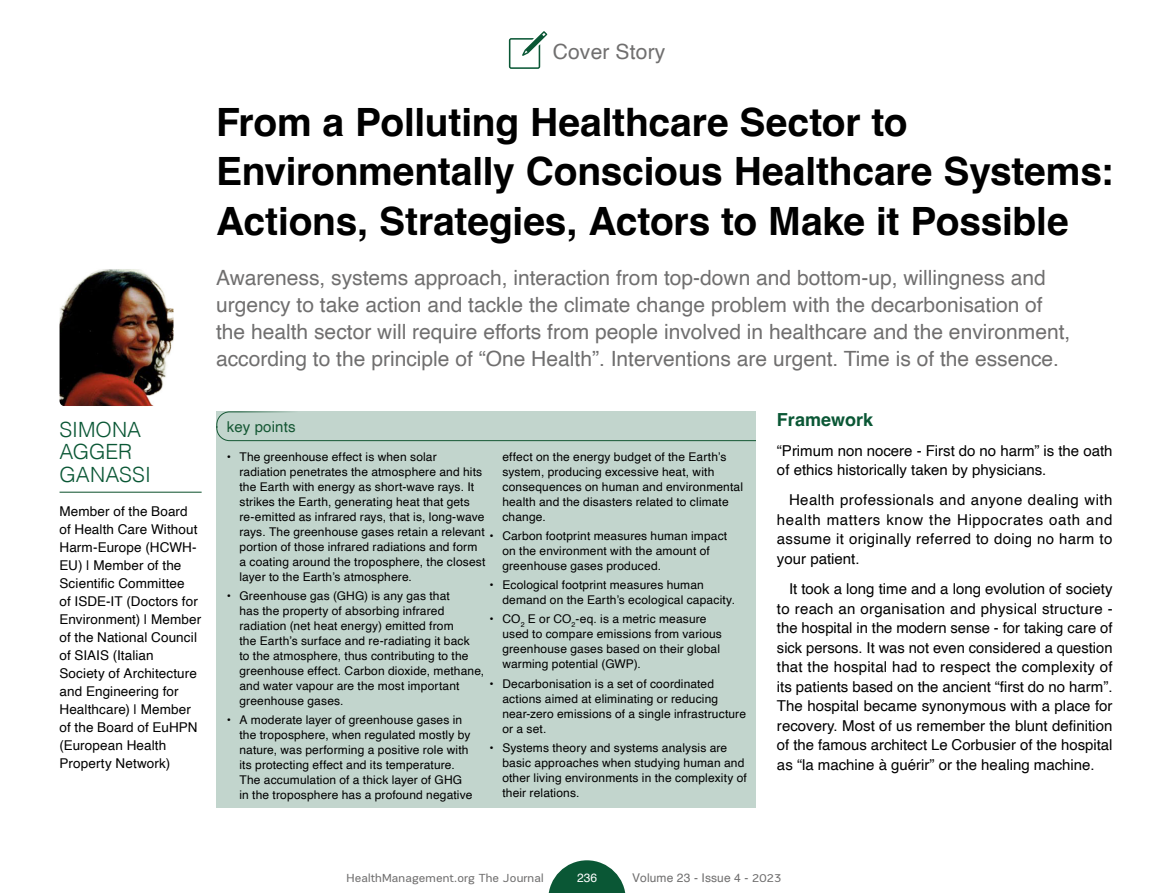
<style>
.page{position:relative;width:1174px;height:893px;background:#fff}
.page>*{position:absolute;margin:0;border:0;box-sizing:border-box;transform-origin:0 0}
.t1{font:700 39px/49.5px "Helvetica";letter-spacing:-.005em;color:#000}
.t2{font:21px/27px "Helvetica";color:#706f6f}
.t3{font:300 21px/22.5px "Helvetica";color:#0a5735}
.t4{font:700 18px "Helvetica";color:#0a5735}
.t5{font:15px/19.5px "Helvetica";color:#000;text-align:justify}
.t6{font:15px "Helvetica";letter-spacing:.01em;color:#145733}
.t7{font:13.5px/18px "Helvetica";letter-spacing:.01em;color:#000}
.t8{font:12px/15px "Helvetica";letter-spacing:.01em;color:#000}
.t9{font:12px "PRC Fidelity";letter-spacing:.01em;color:#706f6f}
.t10{font:12px "Helvetica";letter-spacing:.01em;color:#706f6f}
.t11{font:12px "Helvetica";color:#fff}
.s1{font-family:"PRC Fidelity"}
</style>
<div class="page">
<svg style="left:509px;top:31px;width:38px;height:38px"></svg>
<svg style="left:548px;top:860px;width:77px;height:33px"></svg>
<div style="left:216px;top:411px;width:539px;height:396px;background:#c2d5cd"></div>
<img style="left:60px;top:269px;width:113px;height:137px">
<hr style="left:60px;top:492px;width:142px;height:1px;background:#145733">
<svg style="left:216px;top:412px;width:539px;height:29px"></svg>
<h2 class="t2" style="left:552px;top:38px;width:114px">Cover Story</h2>
<h1 class="t1" style="left:216px;top:101px;width:899px">From a Polluting Healthcare Sector to<br>Environmentally Conscious Healthcare Systems:<br>Actions, Strategies, Actors to Make it Possible</h1>
<p class="t2" style="left:216px;top:265px;width:856px">Awareness, systems approach, interaction from top-down and bottom-up, willingness and urgency to take action and tackle the climate change problem with the decarbonisation of the health sector will require efforts from people involved in healthcare and the environment, according to the principle of “One Health”. Interventions are urgent. Time is of the essence.</p>
<h2 class="t3" style="left:60px;top:417px;width:93px">SIMONA<br>AGGER<br>GANASSI</h2>
<p class="t6" style="left:227px;top:415px;width:70px">key points</p>
<p class="t8" style="left:502px;top:449px;width:242px">effect on the energy budget of the Earth’s system, producing excessive heat, with consequences on human and environmental health and the disasters related to climate change.</p>
<p class="t8" style="left:502px;top:529px;width:226px;text-indent:-13px">• Carbon footprint measures human impact on the environment with the amount of greenhouse gases produced.</p>
<p class="t8" style="left:502px;top:578px;width:234px;text-indent:-13px">• Ecological footprint measures human demand on the Earth’s ecological capacity.</p>
<p class="t8" style="left:502px;top:612px;width:221px;text-indent:-13px">• CO<sub>2</sub> E or CO<sub>2</sub>-eq. is a metric measure used to compare emissions from various greenhouse gases based on their global warming potential (GWP).</p>
<p class="t8" style="left:502px;top:676px;width:245px;text-indent:-13px">• Decarbonisation is a set of coordinated actions aimed at eliminating or reducing near-zero emissions of a single infrastructure or a set.</p>
<p class="t8" style="left:502px;top:741px;width:246px;text-indent:-13px">• Systems theory and systems analysis are basic approaches when studying human and other living environments in the complexity of their relations.</p>
<p class="t8" style="left:239px;top:449px;width:247px;text-indent:-13px">• The greenhouse effect is when solar radiation penetrates the atmosphere and hits the Earth with energy as short-wave rays. It strikes the Earth, generating heat that gets re-emitted as infrared rays, that is, long-wave rays. The greenhouse gases retain a relevant portion of those infrared radiations and form a coating around the troposphere, the closest layer to the Earth’s atmosphere.</p>
<p class="t8" style="left:239px;top:589px;width:246px;text-indent:-13px">• Greenhouse gas (GHG) is any gas that<br>has the property of absorbing infrared radiation (net heat energy) emitted from<br>the Earth’s surface and re-radiating it back<br>to the atmosphere, thus contributing to the greenhouse effect. Carbon dioxide, methane, and water vapour are the most important greenhouse gases.</p>
<p class="t8" style="left:239px;top:713px;width:234px;text-indent:-13px">• A moderate layer of greenhouse gases in the troposphere, when regulated mostly by nature, was performing a positive role with its protecting effect and its temperature.<br>The accumulation of a thick layer of GHG in the troposphere has a profound negative</p>
<p class="t7" style="left:60px;top:503px;width:143px">Member of the Board of Health Care Without<br>Harm-Europe (HCWH-<br>EU) | Member of the<br>Scientific Committee<br>of ISDE-IT (Doctors for<br>Environment) | Member of the National Council of SIAIS (Italian<br>Society of Architecture and Engineering for<br>Healthcare) | Member of the Board of EuHPN (European Health<br>Property Network)</p>
<h3 class="t4" style="left:777px;top:409px;width:98px">Framework</h3>
<p class="t5" style="left:777px;top:441px;width:337px">“Primum non nocere - First do no harm” is the oath of ethics historically taken by physicians.</p>
<p class="t5" style="left:777px;top:491px;width:337px;text-indent:12px">Health professionals and anyone dealing with health matters know the Hippocrates oath and assume it originally referred to doing no harm to your patient.</p>
<p class="t5" style="left:777px;top:579px;width:337px;text-indent:12px">It took a long time and a long evolution of society to reach an organisation and physical structure - the hospital in the modern sense - for taking care of sick persons. It was not even considered a question that the hospital had to respect the complexity of its patients based on the ancient “first do no harm”.<br>The hospital became synonymous with a place for recovery. Most of us remember the blunt definition of the famous architect Le Corbusier of the hospital as “la machine à guérir” or the healing machine.</p>
<p class="t9" style="left:346px;top:871px;width:199px">HealthManagement.org The Journal</p>
<p class="t11" style="left:577px;top:869px;width:22px">236</p>
<p class="t10" style="left:632px;top:869px;width:151px">Volume 23 - Issue 4 - <span class="s1">2023</span></p>
</div>
